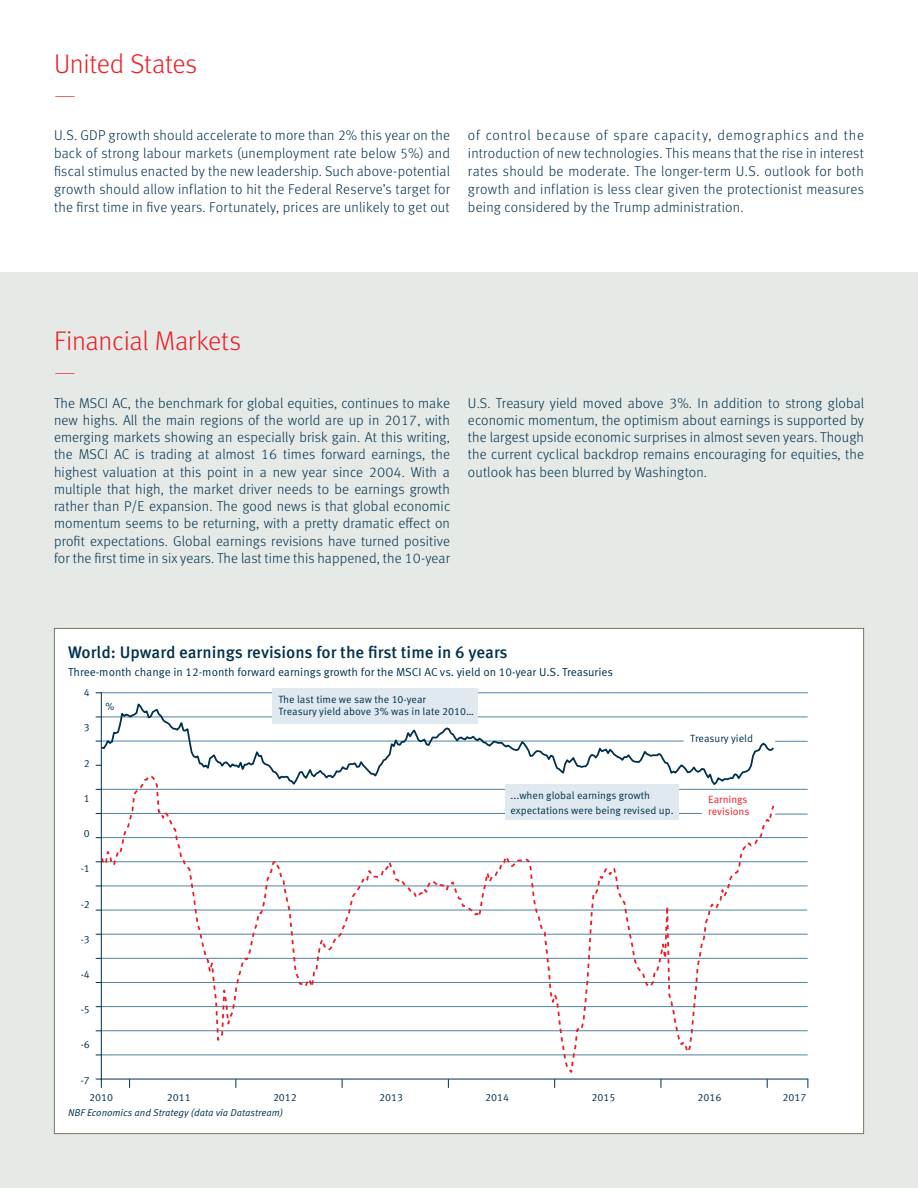
<style>
.page{position:relative;width:918px;height:1188px;background:#fff}
.page>*{position:absolute;margin:0;border:0;box-sizing:border-box;transform-origin:0 0}
.t1{font:300 27px "Meta OT";letter-spacing:-.01em;color:#ee1d23}
.t2{font:100 27px "Meta OT";color:#ee1d23}
.t3{font:500 16.8px "Meta OT";color:#00314d}
.t4{font:300 14.25px/17.2px "Meta OT";letter-spacing:.01em;color:#00314d;text-align:justify}
.t5{font:11.55px "Meta OT Norm";color:#00314d}
.t6{font:10.5px/12px "Meta OT Norm";color:#00314d}
.t7{font:10.5px/12px "Meta OT Norm";color:#ee1d23}
.t8{font:9.9px "Meta OT Norm Ita";color:#00314d}
</style>
<div class="page">
<div style="left:0;top:273px;width:918px;height:915px;background:#e6eae7"></div>
<div style="left:54px;top:628px;width:810px;height:506px;background:#fff"></div>
<hr style="left:101px;top:1055px;width:707px;height:1px;background:#5084a0">
<hr style="left:101px;top:1030px;width:707px;height:1px;background:#5084a0">
<hr style="left:101px;top:1006px;width:707px;height:1px;background:#5084a0">
<hr style="left:101px;top:982px;width:707px;height:1px;background:#5084a0">
<hr style="left:101px;top:958px;width:707px;height:1px;background:#5084a0">
<hr style="left:101px;top:934px;width:707px;height:1px;background:#5084a0">
<hr style="left:775px;top:814px;width:33px;height:1px;background:#5084a0">
<hr style="left:775px;top:741px;width:33px;height:1px;background:#5084a0">
<hr style="left:101px;top:910px;width:706px;height:1px;background:#5084a0">
<hr style="left:101px;top:717px;width:707px;height:1px;background:#5084a0">
<hr style="left:101px;top:789px;width:707px;height:1px;background:#5084a0">
<hr style="left:101px;top:837px;width:707px;height:1px;background:#5084a0">
<hr style="left:101px;top:861px;width:707px;height:1px;background:#5084a0">
<hr style="left:101px;top:886px;width:707px;height:1px;background:#5084a0">
<hr style="left:101px;top:692px;width:707px;height:1px;background:#5084a0">
<hr style="left:101px;top:693px;width:1px;height:387px;background:#00314d">
<hr style="left:101px;top:1079px;width:707px;height:1px;background:#00314d">
<svg style="left:96px;top:787px;width:680px;height:301px"></svg>
<svg style="left:100px;top:701px;width:676px;height:86px"></svg>
<div style="left:272px;top:688px;width:206px;height:36px;background:#e0e9ef"></div>
<div style="left:505px;top:785px;width:173px;height:35px;background:#e0e9ef"></div>
<h1 class="t1" style="left:54px;top:53px;width:145px">United States</h1>
<h1 class="t2" style="left:54px;top:85px;width:23px">—</h1>
<p class="t4" style="left:54px;top:127px;width:398px;line-height:18px">U.S. GDP growth should accelerate to more than 2% this year on the back of strong labour markets (unemployment rate below 5%) and fiscal stimulus enacted by the new leadership. Such above-potential growth should allow inflation to hit the Federal Reserve’s target for the first time in five years. Fortunately, prices are unlikely to get out</p>
<p class="t4" style="left:468px;top:127px;width:398px;line-height:18px">of control because of spare capacity, demographics and the introduction of new technologies. This means that the rise in interest rates should be moderate. The longer-term U.S. outlook for both growth and inflation is less clear given the protectionist measures being considered by the Trump administration.</p>
<h1 class="t1" style="left:54px;top:331px;width:189px">Financial Markets</h1>
<h1 class="t2" style="left:54px;top:362px;width:23px">—</h1>
<p class="t4" style="left:54px;top:395px;width:398px">The MSCI AC, the benchmark for global equities, continues to make new highs. All the main regions of the world are up in 2017, with emerging markets showing an especially brisk gain. At this writing, the MSCI AC is trading at almost 16 times forward earnings, the highest valuation at this point in a new year since 2004. With a multiple that high, the market driver needs to be earnings growth rather than P/E expansion. The good news is that global economic momentum seems to be returning, with a pretty dramatic effect on profit expectations. Global earnings revisions have turned positive for the first time in six years. The last time this happened, the 10-year</p>
<p class="t4" style="left:468px;top:395px;width:398px">U.S. Treasury yield moved above 3%. In addition to strong global economic momentum, the optimism about earnings is supported by the largest upside economic surprises in almost seven years. Though the current cyclical backdrop remains encouraging for equities, the outlook has been blurred by Washington.</p>
<p class="t3" style="left:68px;top:646px;width:441px">World: Upward earnings revisions for the first time in 6 years</p>
<p class="t5" style="left:68px;top:667px;width:546px">Three-month change in 12-month forward earnings growth for the MSCI AC vs. yield on 10-year U.S. Treasuries</p>
<p class="t6" style="left:84px;top:687px;width:7px">4</p>
<p class="t6" style="left:84px;top:723px;width:7px">3</p>
<p class="t6" style="left:84px;top:758px;width:7px">2</p>
<p class="t6" style="left:84px;top:793px;width:7px">1</p>
<p class="t6" style="left:84px;top:828px;width:7px">0</p>
<p class="t6" style="left:81px;top:864px;width:11px">-1</p>
<p class="t6" style="left:81px;top:899px;width:11px">-2</p>
<p class="t6" style="left:81px;top:934px;width:11px">-3</p>
<p class="t6" style="left:81px;top:969px;width:11px">-4</p>
<p class="t6" style="left:81px;top:1004px;width:11px">-5</p>
<p class="t6" style="left:81px;top:1040px;width:11px">-6</p>
<p class="t6" style="left:81px;top:1075px;width:11px">-7</p>
<p class="t6" style="left:106px;top:701px;width:11px">%</p>
<p class="t6" style="left:278px;top:694px;width:197px">The last time we saw the 10-year<br>Treasury yield above 3% was in late 2010…</p>
<p class="t6" style="left:690px;top:733px;width:64px">Treasury yield</p>
<p class="t6" style="left:510px;top:789px;width:165px;line-height:14.7px">...when global earnings growth expectations were being revised up.</p>
<p class="t7" style="left:708px;top:794px;width:43px">Earnings revisions</p>
<p class="t6" style="left:89px;top:1092px;width:25px">2010</p>
<p class="t6" style="left:167px;top:1092px;width:25px">2011</p>
<p class="t6" style="left:273px;top:1092px;width:25px">2012</p>
<p class="t6" style="left:379px;top:1092px;width:25px">2013</p>
<p class="t6" style="left:485px;top:1092px;width:25px">2014</p>
<p class="t6" style="left:591px;top:1092px;width:25px">2015</p>
<p class="t6" style="left:698px;top:1092px;width:25px">2016</p>
<p class="t6" style="left:782px;top:1092px;width:25px">2017</p>
<p class="t8" style="left:68px;top:1109px;width:217px">NBF Economics and Strategy (data via Datastream)</p>
</div>
